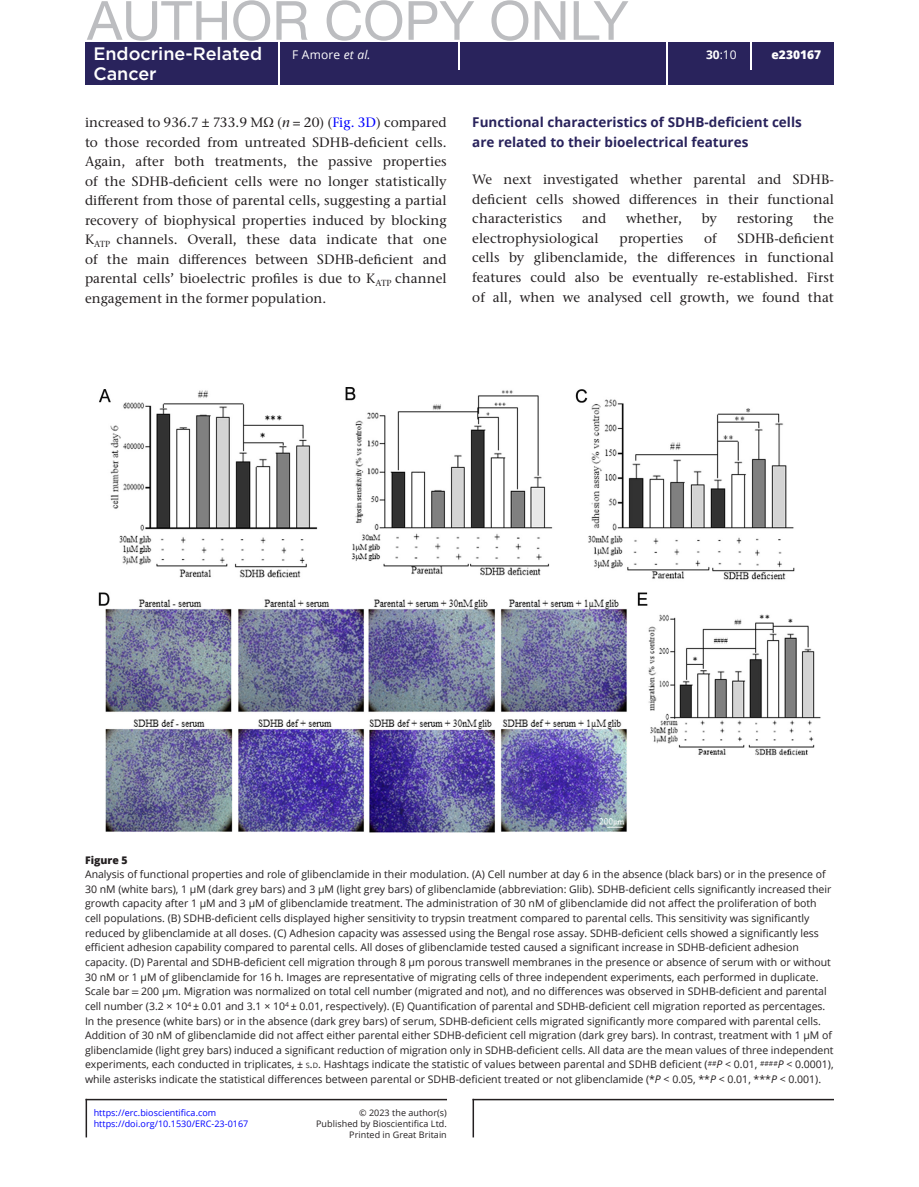
<style>
.page{position:relative;width:919px;height:1187px;background:#fff}
.page>*{position:absolute;margin:0;border:0;box-sizing:border-box;transform-origin:0 0}
.t1{font:54px "Helvetica Neue LT Pro";color:#bcbdc0}
.t2{font:500 18px "Gotham";color:#fff}
.TXI{font:500 13.5px/19.5px "Stone Serif ITC Pro";letter-spacing:.005em;color:#231f20;text-align:justify}
.TXT{font:500 13.5px/19.5px "Stone Serif ITC Pro";letter-spacing:.005em;color:#231f20;text-align:justify}
.t3{font:700 13.5px/19.5px "Open Sans";color:#29235c}
.t4{font:12px "Open Sans";letter-spacing:.015em;color:#fff}
.t5{font:800 12px "Open Sans";color:#fff}
.FC{font:10.5px/14.7px "Open Sans";color:#231f20}
.FC-2{font:800 10.5px "Open Sans";color:#231f20}
.t6{font:9px "Open Sans";letter-spacing:.005em;color:#231f20}
.t7{font:9px "Open Sans";letter-spacing:.005em;color:#00f}
.s1{font-style:italic}
.s2{font-weight:700}
.s3{color:#00f}
.s4{font-family:"STIX Two Text"}
.s5{font-size:7.35px}
.s6{font-style:inherit}
</style>
<div class="page">
<hr style="left:86px;top:1098px;width:361px;height:2px;background:#231f20">
<hr style="left:86px;top:1098px;width:1px;height:39px;background:#231f20">
<hr style="left:472px;top:1098px;width:361px;height:2px;background:#231f20">
<hr style="left:472px;top:1098px;width:2px;height:39px;background:#231f20">
<div style="left:85px;top:42px;width:748px;height:43px;background:#29235c"></div>
<hr style="left:278px;top:42px;width:1px;height:43px;background:#fff">
<hr style="left:666px;top:42px;width:1px;height:43px;background:#fff">
<hr style="left:458px;top:42px;width:2px;height:27px;background:#fff">
<svg style="left:750px;top:42px;width:1px;height:27px"></svg>
<img style="left:98px;top:387px;width:723px;height:446px">
<h1 class="t1" style="left:87px;top:-13px;width:543px">AUTHOR COPY ONLY</h1>
<h2 class="t2" style="left:93px;top:42px;width:170px">Endocrine-Related</h2>
<p class="t4" style="left:292px;top:47px;width:80px">F Amore <span class="s1">et al.</span></p>
<p class="t4" style="left:706px;top:47px;width:32px"><span class="s2">30</span>:10</p>
<h2 class="t2" style="left:93px;top:61px;width:65px">Cancer</h2>
<p class="t5" style="left:771px;top:46px;width:51px">e230167</p>
<p class="TXI" style="left:85px;top:113px;width:363px">increased to 936.7 ± 733.9 MΩ (<span class="s1">n</span> = 20) (<span class="s3">Fig. 3D</span>) compared to those recorded from untreated SDHB-deficient cells.<br>Again, after both treatments, the passive properties of the SDHB-deficient cells were no longer statistically different from those of parental cells, suggesting a partial recovery of biophysical properties induced by blocking K<sub>ATP</sub> channels. Overall, these data indicate that one of the main differences between SDHB-deficient and parental cells’ bioelectric profiles is due to K<sub>ATP</sub> channel engagement in the former population.</p>
<h2 class="t3" style="left:472px;top:112px;width:331px">Functional characteristics of SDHB-deficient cells are related to their bioelectrical features</h2>
<p class="TXT" style="left:472px;top:170px;width:363px">We next investigated whether parental and SDHB&shy;deficient cells showed differences in their functional characteristics</p>
<p class="TXT" style="left:582px;top:209px;width:26px">and</p>
<p class="TXT" style="left:626px;top:209px;width:57px">whether,</p>
<p class="TXT" style="left:701px;top:209px;width:17px">by</p>
<p class="TXT" style="left:736px;top:209px;width:58px">restoring</p>
<p class="TXT" style="left:813px;top:209px;width:22px">the</p>
<p class="TXT" style="left:472px;top:228px;width:128px">electrophysiological</p>
<p class="TXT" style="left:619px;top:228px;width:65px">properties</p>
<p class="TXT" style="left:704px;top:228px;width:14px">of</p>
<p class="TXT" style="left:472px;top:228px;width:363px;text-indent:265px">SDHB-deficient cells by glibenclamide, the differences in functional features could also be eventually re-established. First of all, when we analysed cell growth, we found that</p>
<p class="FC-2" style="left:85px;top:851px;width:44px">Figure 5</p>
<p class="FC" style="left:85px;top:866px;width:750px">Analysis of functional properties and role of glibenclamide in their modulation. (A) Cell number at day 6 in the absence (black bars) or in the presence of 30 nM (white bars), 1 µM (dark grey bars) and 3 µM (light grey bars) of glibenclamide (abbreviation: Glib). SDHB-deficient cells significantly increased their growth capacity after 1 µM and 3 µM of glibenclamide treatment. The administration of 30 nM of glibenclamide did not affect the proliferation of both cell populations. (B) SDHB-deficient cells displayed higher sensitivity to trypsin treatment compared to parental cells. This sensitivity was significantly reduced by glibenclamide at all doses. (C) Adhesion capacity was assessed using the Bengal rose assay. SDHB-deficient cells showed a significantly less efficient adhesion capability compared to parental cells. All doses of glibenclamide tested caused a significant increase in SDHB-deficient adhesion capacity. (D) Parental and SDHB-deficient cell migration through 8 µm porous transwell membranes in the presence or absence of serum with or without 30 nM or 1 µM of glibenclamide for 16 h. Images are representative of migrating cells of three independent experiments, each performed in duplicate.<br>Scale bar <span class="s4">=</span> 200 µm. Migration was normalized on total cell number (migrated and not), and no differences was observed in SDHB-deficient and parental cell number (3.2 × 10<sup>4</sup> ± 0.01 and 3.1 × 10<sup>4</sup> ± 0.01, respectively). (E) Quantification of parental and SDHB-deficient cell migration reported as percentages.<br>In the presence (white bars) or in the absence (dark grey bars) of serum, SDHB-deficient cells migrated significantly more compared with parental cells.<br>Addition of 30 nM of glibenclamide did not affect either parental either SDHB-deficient cell migration (dark grey bars). In contrast, treatment with 1 µM of glibenclamide (light grey bars) induced a significant reduction of migration only in SDHB-deficient cells. All data are the mean values of three independent experiments, each conducted in triplicates, ± <span class="s5">s</span><span class="s6">.</span><span class="s5">d</span>. Hashtags indicate the statistic of values between parental and SDHB deficient (<sup>##</sup><span class="s1">P</span> &lt; 0.01, <sup>####</sup><span class="s1">P</span> &lt; 0.0001), while asterisks indicate the statistical differences between parental or SDHB-deficient treated or not glibenclamide (*<span class="s1">P</span> &lt; 0.05, **<span class="s1">P</span> &lt; 0.01, ***<span class="s1">P</span> &lt; 0.001).</p>
<p class="t7" style="left:94px;top:1106px;width:124px">https://erc.bioscientifica.com</p>
<p class="t6" style="left:359px;top:1106px;width:89px">© 2023 the author(s)</p>
<p class="t7" style="left:94px;top:1117px;width:156px">https://doi.org/10.1530/ERC-23-0167</p>
<p class="t6" style="left:316px;top:1117px;width:132px">Published by Bioscientifica Ltd.</p>
<p class="t6" style="left:349px;top:1128px;width:99px">Printed in Great Britain</p>
</div>
